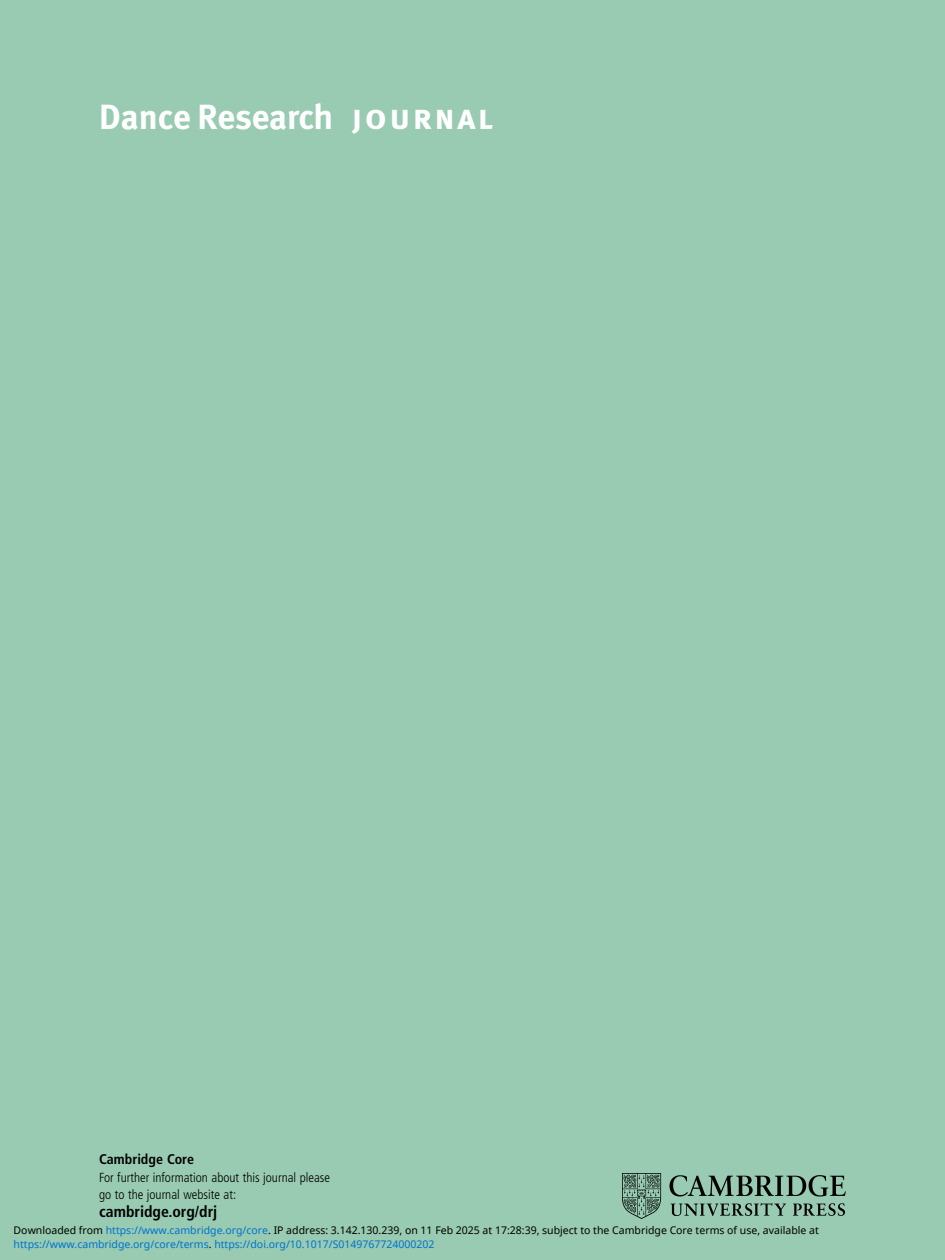
<style>
.page{position:relative;width:945px;height:1260px;background:#98cbb1}
.page>*{position:absolute;margin:0;border:0;box-sizing:border-box;transform-origin:0 0}
.t1{font:700 35px "Meta";letter-spacing:-.005em;color:#fff}
.t2{font:700 condensed 15.75px "Frutiger";color:#000}
.t3{font:700 condensed 14px "Frutiger";color:#000}
.t4{font:300 condensed 13.12px/17.5px "Frutiger";color:#000}
.t5{font:10.5px "Noto Sans";color:#000}
.t6{font:10.5px "Noto Sans";color:#0172cf}
.s1{font-family:"Meta Bold Caps";font-weight:400}
.s2{color:#0172cf}
.s3{color:#000}
</style>
<div class="page">
<img style="left:622px;top:1173px;width:223px;height:45px">
<h1 class="t1" style="left:99px;top:103px;width:395px">Dance Research <span class="s1">journal</span></h1>
<h3 class="t3" style="left:99px;top:1154px;width:97px">Cambridge Core</h3>
<p class="t4" style="left:99px;top:1169px;width:232px">For further information about this journal please go to the journal website at:</p>
<h2 class="t2" style="left:99px;top:1205px;width:120px">cambridge.org/drj</h2>
<p class="t5" style="left:14px;top:1222px;width:807px">Downloaded from <span class="s2">https://www.cambridge.org/core</span>. IP address: 3.142.130.239, on 11 Feb 2025 at 17:28:39, subject to the Cambridge Core terms of use, available at</p>
<p class="t6" style="left:14px;top:1236px;width:422px">https://www.cambridge.org/core/terms<span class="s3">.</span> https://doi.org/10.1017/S0149767724000202</p>
</div>
